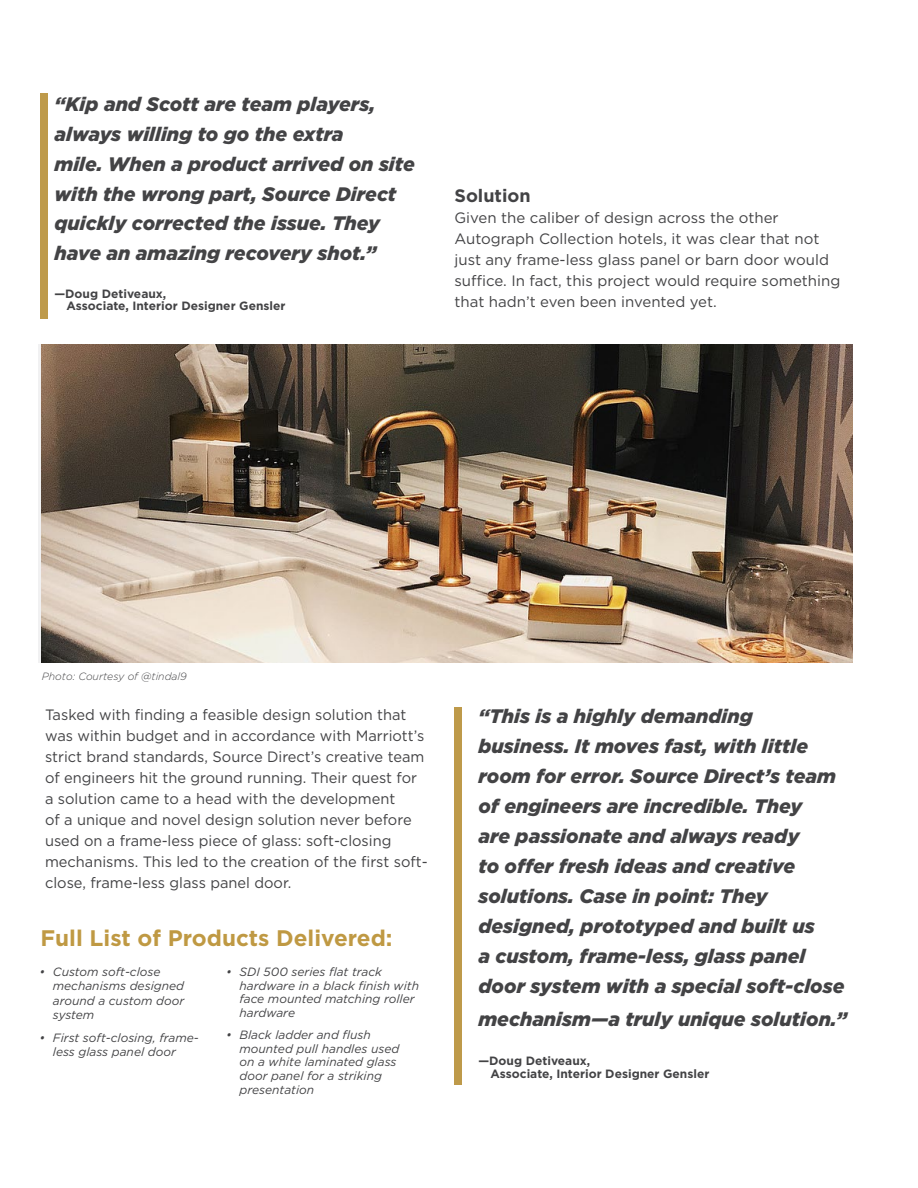
<style>
.page{position:relative;width:918px;height:1188px;background:#fff}
.page>*{position:absolute;margin:0;border:0;box-sizing:border-box;transform-origin:0 0}
.t1{font:700 22.5px "Gotham";color:#bf9943}
.t2{font:italic 900 19.5px/30px "Gotham";color:#434345}
.t3{font:700 18px "Gotham";color:#434345}
.t4{font:15px/21px "Gotham";color:#434345}
.t5{font:italic 12px/14.4px "Gotham";color:#434345}
.t6{font:700 12px/12px "Gotham";color:#434345}
.t7{font:italic 300 10.5px "Gotham";color:#434345}
</style>
<div class="page">
<img style="left:42px;top:345px;width:811px;height:318px">
<div style="left:40px;top:94px;width:7px;height:225px;background:#be9a4a"></div>
<div style="left:454px;top:708px;width:8px;height:377px;background:#be9a4a"></div>
<h2 class="t2" style="left:54px;top:88px;width:362px">“Kip and Scott are team players, always willing to go the extra<br>mile. When a product arrived on site with the wrong part, Source Direct quickly corrected the issue. They have an amazing recovery shot.”</h2>
<p class="t6" style="left:66px;top:288px;width:221px;text-indent:-12px">—Doug Detiveaux,<br>Associate, Interior Designer Gensler</p>
<p class="t3" style="left:454px;top:184px;width:78px">Solution</p>
<p class="t4" style="left:454px;top:207px;width:387px">Given the caliber of design across the other Autograph Collection hotels, it was clear that not just any frame-less glass panel or barn door would suffice. In fact, this project would require something that hadn’t even been invented yet.</p>
<p class="t7" style="left:42px;top:670px;width:146px">Photo: Courtesy of @tindal9</p>
<p class="t4" style="left:45px;top:704px;width:384px">Tasked with finding a feasible design solution that was within budget and in accordance with Marriott’s strict brand standards, Source Direct’s creative team of engineers hit the ground running. Their quest for a solution came to a head with the development<br>of a unique and novel design solution never before used on a frame-less piece of glass: soft-closing mechanisms. This led to the creation of the first soft&shy;close, frame-less glass panel door.</p>
<h1 class="t1" style="left:40px;top:923px;width:354px">Full List of Products Delivered:</h1>
<p class="t5" style="left:53px;top:964px;width:133px;text-indent:-13px">• Custom soft-close mechanisms designed around a custom door system</p>
<p class="t5" style="left:53px;top:1030px;width:147px;text-indent:-13px">• First soft-closing, frame&shy;less glass panel door</p>
<p class="t5" style="left:240px;top:965px;width:181px;line-height:13.5px;text-indent:-14px">• SDI 500 series flat track hardware in a black finish with face mounted matching roller hardware</p>
<p class="t5" style="left:240px;top:1028px;width:161px;line-height:13.6px;text-indent:-14px">• Black ladder and flush mounted pull handles used on a white laminated glass door panel for a striking presentation</p>
<p class="t2" style="left:478px;top:701px;width:368px">“This is a highly demanding business. It moves fast, with little room for error. Source Direct’s team of engineers are incredible. They<br>are passionate and always ready<br>to offer fresh ideas and creative solutions. Case in point: They designed, prototyped and built us<br>a custom, frame-less, glass panel door system with a special soft-close</p>
<h2 class="t2" style="left:478px;top:1004px;width:370px">mechanism—a truly unique solution.”</h2>
<p class="t6" style="left:490px;top:1054px;width:221px;line-height:13.5px;text-indent:-12px">—Doug Detiveaux,<br>Associate, Interior Designer Gensler</p>
</div>
